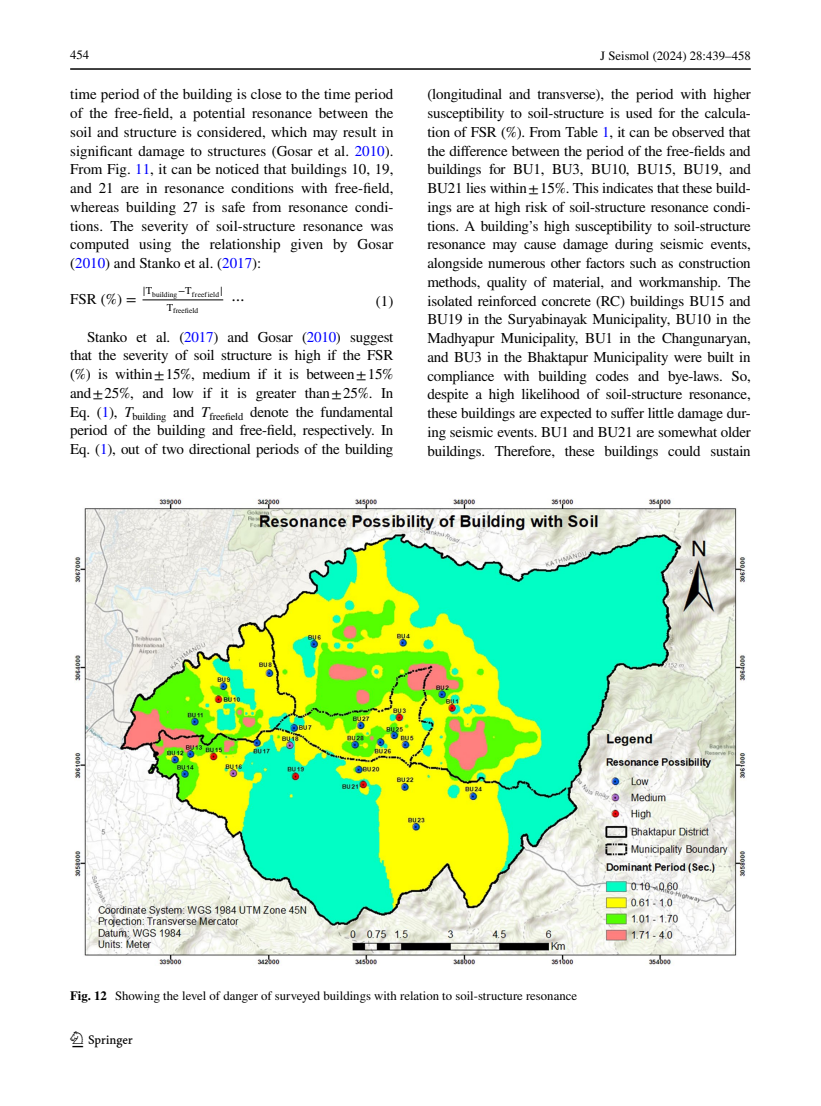
<style>
.page{position:relative;width:821px;height:1106px;background:#fff}
.page>*{position:absolute;margin:0;border:0;box-sizing:border-box;transform-origin:0 0}
.t1{font:22.5px "Springnew Regular 2";color:#000}
.t2{font:15px/18.8px "STIX";letter-spacing:-.015em;color:#000;text-align:justify}
.t3{font:15px "STIX Math";color:#000}
.t4{font:15px "STIX Math Script";color:#000}
.t5{font:12.75px "STIX";color:#000}
.t6{font:7.5px "STIX Math";color:#000}
.t7{font:7.5px "STIX General";color:#000}
.s1{color:#00f}
.s2{font-family:"STIX General"}
.s3{font-style:italic}
.s4{font-weight:700}
</style>
<div class="page">
<hr style="left:70px;top:68px;width:680px;height:2px;background:#000">
<hr style="left:142px;top:299px;width:81px;height:1px;background:#000">
<img style="left:74px;top:498px;width:672px;height:467px">
<p class="t5" style="left:70px;top:46px;width:21px">454</p>
<p class="t5" style="left:600px;top:47px;width:152px">J Seismol (2024) 28:439–458</p>
<p class="t2" style="left:70px;top:86px;width:325px">time period of the building is close to the time period of the free-field, a potential resonance between the soil and structure is considered, which may result in significant damage to structures (Gosar et al. <span class="s1">2010</span>).<br>From Fig. <span class="s1">11</span>, it can be noticed that buildings 10, 19, and 21 are in resonance conditions with free-field, whereas building 27 is safe from resonance condi&shy;tions. The severity of soil-structure resonance was computed using the relationship given by Gosar (<span class="s1">2010</span>) and Stanko et al. (<span class="s1">2017</span>):</p>
<p class="t6" style="left:142px;top:291px;width:82px"><sup>|</sup><sup>T</sup><span class="s2">building</span><sup>−</sup><sup>T</sup>freefield<sup>|</sup></p>
<p class="t7" style="left:167px;top:308px;width:33px"><sup>T</sup>freefield</p>
<p class="t3" style="left:70px;top:293px;width:68px">FSR (%) =</p>
<p class="t2" style="left:376px;top:292px;width:19px">(1)</p>
<p class="t4" style="left:231px;top:290px;width:15px">⋯</p>
<p class="t2" style="left:70px;top:328px;width:325px;text-indent:17px">Stanko et al. (<span class="s1">2017</span>) and Gosar (<span class="s1">2010</span>) suggest that the severity of soil structure is high if the FSR (%) is within±15%, medium if it is between±15% and±25%, and low if it is greater than±25%. In Eq. (<span class="s1">1</span>), <span class="s3">T</span><sub>building</sub> and <span class="s3">T</span><sub>freefield</sub> denote the fundamental period of the building and free-field, respectively. In Eq. (<span class="s1">1</span>), out of two directional periods of the building</p>
<p class="t2" style="left:427px;top:86px;width:325px">(longitudinal and transverse), the period with higher susceptibility to soil-structure is used for the calcula&shy;tion of FSR (%). From Table <span class="s1">1</span>, it can be observed that the difference between the period of the free-fields and buildings for BU1, BU3, BU10, BU15, BU19, and BU21 lies within±15%. This indicates that these build&shy;ings are at high risk of soil-structure resonance condi&shy;tions. A building’s high susceptibility to soil-structure resonance may cause damage during seismic events, alongside numerous other factors such as construction methods, quality of material, and workmanship. The isolated reinforced concrete (RC) buildings BU15 and BU19 in the Suryabinayak Municipality, BU10 in the Madhyapur Municipality, BU1 in the Changunaryan, and BU3 in the Bhaktapur Municipality were built in compliance with building codes and bye-laws. So, despite a high likelihood of soil-structure resonance, these buildings are expected to suffer little damage dur&shy;ing seismic events. BU1 and BU21 are somewhat older buildings. Therefore, these buildings could sustain</p>
<p class="t5" style="left:70px;top:987px;width:508px"><span class="s4">Fig. 12</span> Showing the level of danger of surveyed buildings with relation to soil-structure resonance</p>
<h1 class="t1" style="left:72px;top:1031px;width:62px">1 3</h1>
</div>
